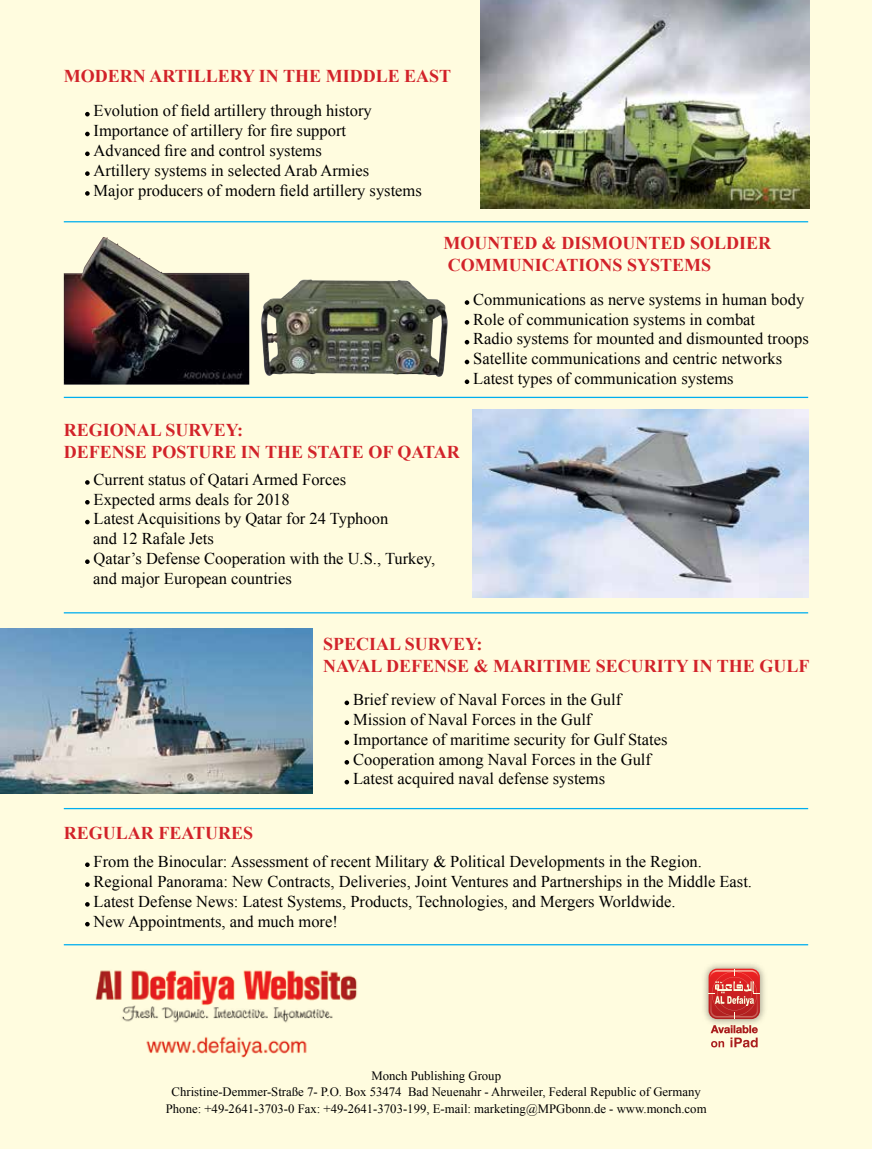
<style>
.page{position:relative;width:872px;height:1149px;background:#fff}
.page>*{position:absolute;margin:0;border:0;box-sizing:border-box;transform-origin:0 0}
.t1{font:700 18px/21.6px "Times New Roman";color:#d2232a}
.t2{font:16.5px/19.8px "Times New Roman";color:#000}
.t3{font:12.75px/16.5px "Times New Roman";color:#000;text-align:center}
</style>
<div class="page">
<div style="left:0;top:0;width:872px;height:1148px;background:#fffcdf"></div>
<svg style="left:85px;top:112px;width:5px;height:4px"></svg>
<svg style="left:85px;top:132px;width:5px;height:4px"></svg>
<svg style="left:85px;top:151px;width:5px;height:5px"></svg>
<svg style="left:85px;top:171px;width:5px;height:5px"></svg>
<svg style="left:85px;top:191px;width:5px;height:5px"></svg>
<hr style="left:64px;top:221px;width:744px;height:1px;background:#00aeef">
<hr style="left:64px;top:396px;width:744px;height:2px;background:#00aeef">
<hr style="left:64px;top:612px;width:744px;height:1px;background:#00aeef">
<hr style="left:64px;top:807px;width:744px;height:2px;background:#00aeef">
<svg style="left:344px;top:700px;width:5px;height:5px"></svg>
<svg style="left:344px;top:720px;width:5px;height:4px"></svg>
<svg style="left:344px;top:740px;width:5px;height:4px"></svg>
<svg style="left:344px;top:760px;width:5px;height:4px"></svg>
<svg style="left:344px;top:779px;width:5px;height:5px"></svg>
<svg style="left:465px;top:300px;width:4px;height:5px"></svg>
<svg style="left:465px;top:320px;width:4px;height:4px"></svg>
<svg style="left:465px;top:340px;width:4px;height:4px"></svg>
<svg style="left:465px;top:359px;width:4px;height:5px"></svg>
<svg style="left:465px;top:379px;width:4px;height:5px"></svg>
<svg style="left:85px;top:480px;width:5px;height:4px"></svg>
<svg style="left:85px;top:500px;width:5px;height:4px"></svg>
<svg style="left:85px;top:519px;width:5px;height:5px"></svg>
<svg style="left:85px;top:559px;width:5px;height:5px"></svg>
<svg style="left:85px;top:862px;width:5px;height:4px"></svg>
<svg style="left:85px;top:882px;width:5px;height:4px"></svg>
<svg style="left:85px;top:902px;width:5px;height:4px"></svg>
<svg style="left:85px;top:921px;width:5px;height:5px"></svg>
<img style="left:261px;top:279px;width:187px;height:98px">
<img style="left:64px;top:237px;width:185px;height:147px">
<img style="left:0;top:628px;width:313px;height:165px">
<img style="left:472px;top:410px;width:336px;height:187px">
<img style="left:95px;top:970px;width:262px;height:88px">
<img style="left:704px;top:964px;width:61px;height:60px">
<svg style="left:708px;top:968px;width:52px;height:50px;background:#d44f49"></svg>
<svg style="left:710px;top:1025px;width:47px;height:22px"></svg>
<hr style="left:64px;top:943px;width:744px;height:2px;background:#00aeef">
<img style="left:480px;top:0;width:329px;height:208px">
<p class="t1" style="left:64px;top:65px;width:389px">MODERN ARTILLERY IN THE MIDDLE EAST</p>
<p class="t2" style="left:94px;top:101px;width:330px">Evolution of field artillery through history Importance of artillery for fire support<br>Advanced fire and control systems<br>Artillery systems in selected Arab Armies<br>Major producers of modern field artillery systems</p>
<p class="t1" style="left:443px;top:232px;width:329px">MOUNTED &amp; DISMOUNTED SOLDIER<br>COMMUNICATIONS SYSTEMS</p>
<p class="t2" style="left:473px;top:289px;width:337px">Communications as nerve systems in human body Role of communication systems in combat<br>Radio systems for mounted and dismounted troops Satellite communications and centric networks Latest types of communication systems</p>
<p class="t1" style="left:64px;top:418px;width:397px">REGIONAL SURVEY:<br>DEFENSE POSTURE IN THE STATE OF QATAR</p>
<p class="t2" style="left:93px;top:469px;width:343px">Current status of Qatari Armed Forces<br>Expected arms deals for 2018<br>Latest Acquisitions by Qatar for 24 Typhoon<br>and 12 Rafale Jets<br>Qatar’s Defense Cooperation with the U.S., Turkey, and major European countries</p>
<p class="t1" style="left:323px;top:632px;width:487px">SPECIAL SURVEY:<br>NAVAL DEFENSE &amp; MARITIME SECURITY IN THE GULF</p>
<p class="t2" style="left:353px;top:689px;width:316px">Brief review of Naval Forces in the Gulf Mission of Naval Forces in the Gulf Importance of maritime security for Gulf States Cooperation among Naval Forces in the Gulf Latest acquired naval defense systems</p>
<p class="t1" style="left:64px;top:821px;width:191px">REGULAR FEATURES</p>
<p class="t2" style="left:94px;top:851px;width:660px">From the Binocular: Assessment of recent Military &amp; Political Developments in the Region.<br>Regional Panorama: New Contracts, Deliveries, Joint Ventures and Partnerships in the Middle East.<br>Latest Defense News: Latest Systems, Products, Technologies, and Mergers Worldwide.<br>New Appointments, and much more!</p>
<p class="t3" style="left:166px;top:1066px;width:542px">Monch Publishing Group<br>Christine-Demmer-Straße 7- P.O. Box 53474 Bad Neuenahr - Ahrweiler, Federal Republic of Germany<br>Phone: +49-2641-3703-0 Fax: +49-2641-3703-199, E-mail: marketing@MPGbonn.de - www.monch.com</p>
</div>
